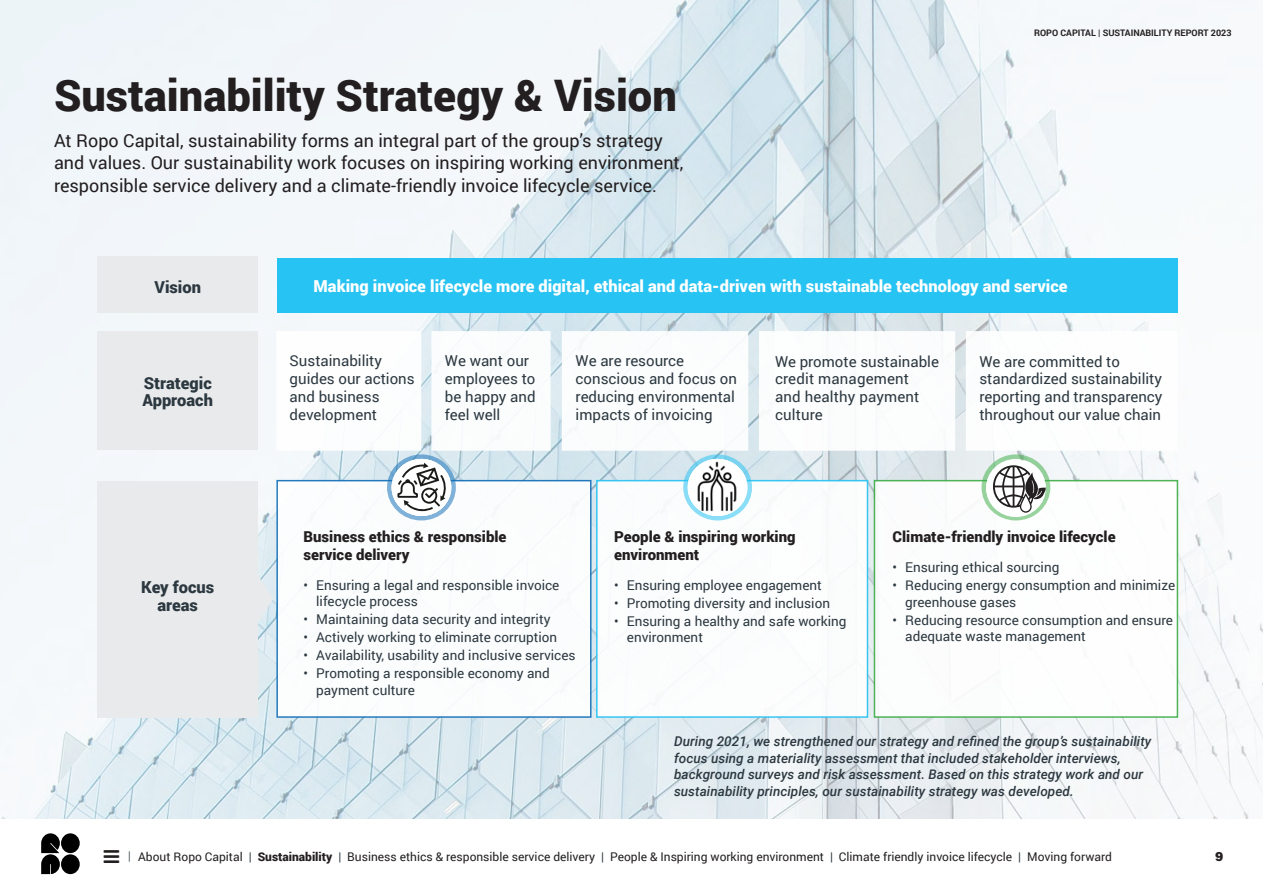
<style>
.page{position:relative;width:1263px;height:893px;background:#fff}
.page>*{position:absolute;margin:0;border:0;box-sizing:border-box;transform-origin:0 0}
.t1{font:900 43.5px "Roboto";color:#231f20}
.t2{font:18px/22.5px "Roboto";color:#231f20}
.t3{font:900 16.5px "Roboto";color:#fff}
.t4{font:900 16.5px "Roboto";color:#2c3840}
.t5{font:15px/17.7px "Roboto";color:#2c3840}
.t6{font:900 15px/17.7px "Roboto";color:#231f20}
.t7{font:13.5px/16.5px "Roboto";color:#2c3840}
.t8{font:italic 500 13.5px/16.5px "Roboto";letter-spacing:.005em;color:#2c3840}
.t9{font:900 13.5px "Acumin Pro";color:#231f20}
.t10{font:12px "Roboto";color:#231f20}
.t11{font:300 12px "Roboto";color:#2c3840}
.t12{font:700 9px "Roboto";color:#231f20}
.s1{color:#2c3840}
.s2{font-weight:900}
</style>
<div class="page">
<div style="left:61px;top:833px;width:19px;height:20px;background:#000;border-radius:50%"></div>
<div style="left:61px;top:854px;width:19px;height:20px;background:#000;border-radius:50%"></div>
<svg style="left:41px;top:833px;width:19px;height:41px"></svg>
<img style="left:0;top:0;width:1263px;height:819px">
<div style="left:276px;top:331px;width:145px;height:120px;background:#fff"></div>
<div style="left:431px;top:331px;width:120px;height:120px;background:#fff;border:2px solid #fff"></div>
<div style="left:562px;top:331px;width:186px;height:120px;background:#fff;border:2px solid #fff"></div>
<div style="left:759px;top:331px;width:196px;height:120px;background:#fff"></div>
<div style="left:966px;top:331px;width:211px;height:120px;background:#fff"></div>
<div style="left:874px;top:480px;width:304px;height:238px;background:#fff;border:2px solid #40ae49"></div>
<svg style="left:984px;top:457px;width:64px;height:61px"></svg>
<div style="left:981px;top:454px;width:69px;height:66px;border:4px solid #40ae49;border-radius:50%"></div>
<div style="left:596px;top:480px;width:272px;height:238px;background:#fff;border:2px solid #27c3f3"></div>
<div style="left:276px;top:480px;width:315px;height:238px;background:#fff;border:2px solid #136fb8"></div>
<div style="left:277px;top:258px;width:900px;height:55px;background:#27c3f3"></div>
<div style="left:97px;top:481px;width:161px;height:237px;background:#e9eaeb"></div>
<div style="left:97px;top:332px;width:161px;height:118px;background:#e9eaeb"></div>
<div style="left:97px;top:256px;width:161px;height:57px;background:#e9eaeb"></div>
<svg style="left:258px;top:504px;width:15px;height:190px"></svg>
<div style="left:683px;top:454px;width:69px;height:66px;border:4px solid #27c3f3;border-radius:50%"></div>
<div style="left:387px;top:454px;width:69px;height:66px;border:4px solid #136fb8;border-radius:50%"></div>
<svg style="left:392px;top:459px;width:59px;height:57px"></svg>
<img style="left:688px;top:459px;width:59px;height:57px">
<div style="left:986px;top:460px;width:60px;height:57px;background:#fff;border-radius:50%"></div>
<svg style="left:993px;top:465px;width:53px;height:48px"></svg>
<p class="t1" style="left:54px;top:65px;width:624px">Sustainability Strategy &amp; Vision</p>
<p class="t2" style="left:54px;top:129px;width:631px">At Ropo Capital, sustainability forms an integral part of the group’s strategy and values. Our sustainability work focuses on inspiring working environment, responsible service delivery and a climate-friendly invoice lifecycle service.</p>
<p class="t12" style="left:1034px;top:26px;width:199px">ROPO CAPITAL | SUSTAINABILITY REPORT 2023</p>
<p class="t12" style="left:1226px;top:26px;width:7px">2</p>
<p class="t4" style="left:154px;top:276px;width:48px">Vision</p>
<p class="t4" style="left:144px;top:371px;width:70px">Strategic</p>
<p class="t4" style="left:143px;top:389px;width:72px">Approach</p>
<p class="t3" style="left:314px;top:275px;width:755px">Making invoice lifecycle more digital, ethical and data-driven with sustainable technology and service</p>
<p class="t5" style="left:290px;top:352px;width:127px">Sustainability guides our actions and business development</p>
<p class="t5" style="left:445px;top:352px;width:92px">We want our employees to be happy and feel well</p>
<p class="t5" style="left:576px;top:352px;width:163px">We are resource conscious and focus on reducing environmental impacts of invoicing</p>
<p class="t5" style="left:775px;top:352px;width:165px">We promote sustainable credit management<br>and healthy payment culture</p>
<p class="t5" style="left:979px;top:352px;width:184px">We are committed to standardized sustainability reporting and transparency throughout our value chain</p>
<p class="t4" style="left:141px;top:576px;width:75px">Key focus</p>
<p class="t4" style="left:157px;top:593px;width:42px">areas</p>
<p class="t6" style="left:303px;top:527px;width:205px">Business ethics &amp; responsible</p>
<p class="t6" style="left:303px;top:545px;width:108px">service delivery</p>
<p class="t7" style="left:316px;top:576px;width:245px;text-indent:-13px">• Ensuring a legal and responsible invoice lifecycle process</p>
<p class="t7" style="left:303px;top:611px;width:248px">• Maintaining data security and integrity</p>
<p class="t7" style="left:303px;top:629px;width:255px">• Actively working to eliminate corruption</p>
<p class="t7" style="left:303px;top:647px;width:274px">• Availability, usability and inclusive services</p>
<p class="t7" style="left:316px;top:665px;width:235px;text-indent:-13px">• Promoting a responsible economy and payment culture</p>
<p class="t6" style="left:614px;top:527px;width:183px">People &amp; inspiring working environment</p>
<p class="t7" style="left:614px;top:576px;width:209px">• Ensuring employee engagement</p>
<p class="t7" style="left:614px;top:594px;width:217px">• Promoting diversity and inclusion</p>
<p class="t7" style="left:627px;top:612px;width:221px;text-indent:-13px">• Ensuring a healthy and safe working environment</p>
<p class="t6" style="left:892px;top:527px;width:225px">Climate-friendly invoice lifecycle</p>
<p class="t7" style="left:892px;top:558px;width:168px">• Ensuring ethical sourcing</p>
<p class="t7" style="left:905px;top:576px;width:271px;text-indent:-13px">• Reducing energy consumption and minimize greenhouse gases</p>
<p class="t7" style="left:905px;top:611px;width:269px;text-indent:-13px">• Reducing resource consumption and ensure adequate waste management</p>
<p class="t8" style="left:674px;top:733px;width:479px">During 2021, we strengthened our strategy and refined the group’s sustainability focus using a materiality assessment that included stakeholder interviews, background surveys and risk assessment. Based on this strategy work and our sustainability principles, our sustainability strategy was developed.</p>
<p class="t11" style="left:128px;top:847px;width:4px">|</p>
<p class="t10" style="left:138px;top:848px;width:975px">About Ropo Capital <span class="s1">|</span> <span class="s2">Sustainability</span> <span class="s1">|</span> Business ethics &amp; responsible service delivery <span class="s1">|</span> People &amp; Inspiring working environment <span class="s1">|</span> Climate friendly invoice lifecycle <span class="s1">|</span> Moving forward</p>
<p class="t9" style="left:1215px;top:846px;width:10px">9</p>
</div>
